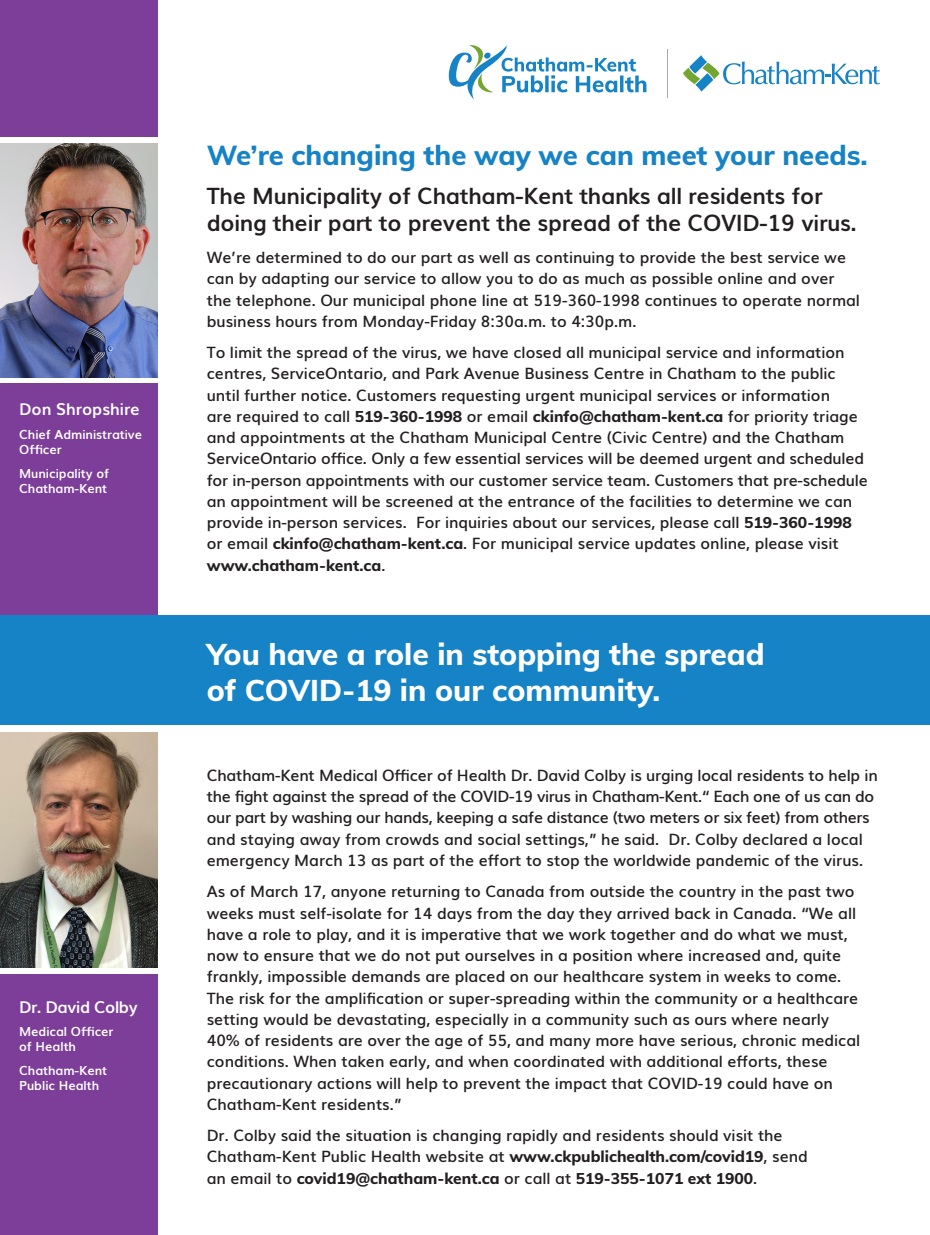
<style>
.page{position:relative;width:930px;height:1235px;background:#fff}
.page>*{position:absolute;margin:0;border:0;box-sizing:border-box;transform-origin:0 0}
.t1{font:800 30px "Muli";color:#fff}
.t2{font:800 27.5px "Muli";color:#1583c5}
.t3{font:700 22.5px "Muli";letter-spacing:-.01em;color:#231f20}
.t4{font:700 16.25px "Muli";color:#fff}
.t5{font:700 16.25px "Muli";letter-spacing:-.02em;color:#fff}
.t6{font:600 15.62px/21.2px "Muli";color:#231f20}
.t7{font:800 15.62px "Muli";color:#231f20}
.t8{font:700 12.5px "Muli";color:#fff}
.s1{font-weight:800}
.s2{font-weight:600}
</style>
<div class="page">
<div style="left:0;top:383px;width:158px;height:306px;background:#7c3e98"></div>
<div style="left:0;top:974px;width:158px;height:260px;background:#7c3e98"></div>
<div style="left:0;top:0;width:158px;height:137px;background:#7c3e98"></div>
<img style="left:0;top:732px;width:158px;height:235px">
<img style="left:0;top:143px;width:158px;height:235px">
<div style="left:0;top:615px;width:930px;height:110px;background:#1583c5"></div>
<svg style="left:449px;top:45px;width:197px;height:54px"></svg>
<svg style="left:702px;top:63px;width:18px;height:16px"></svg>
<svg style="left:695px;top:73px;width:18px;height:19px"></svg>
<svg style="left:683px;top:68px;width:17px;height:16px"></svg>
<svg style="left:689px;top:55px;width:18px;height:19px"></svg>
<svg style="left:723px;top:62px;width:157px;height:22px"></svg>
<hr style="left:667px;top:49px;width:1px;height:49px;background:#a8a9ad">
<p class="t4" style="left:19px;top:396px;width:122px">Don Shropshire</p>
<p class="t8" style="left:19px;top:424px;width:125px">Chief Administrative</p>
<p class="t8" style="left:19px;top:439px;width:44px">Officer</p>
<p class="t8" style="left:19px;top:463px;width:92px">Municipality of</p>
<p class="t8" style="left:19px;top:478px;width:90px">Chatham-Kent</p>
<p class="t5" style="left:19px;top:993px;width:120px">Dr. David Colby</p>
<p class="t8" style="left:19px;top:1021px;width:96px">Medical Officer</p>
<p class="t8" style="left:19px;top:1036px;width:58px">of Health</p>
<p class="t8" style="left:19px;top:1060px;width:90px">Chatham-Kent</p>
<p class="t8" style="left:19px;top:1075px;width:82px">Public Health</p>
<p class="t2" style="left:207px;top:135px;width:662px">We’re changing the way we can meet your needs.</p>
<p class="t3" style="left:207px;top:178px;width:617px">The Municipality of Chatham-Kent thanks all residents for</p>
<p class="t3" style="left:207px;top:205px;width:651px">doing their part to prevent the spread of the COVID-19 virus.</p>
<p class="t6" style="left:207px;top:245px;width:655px">We’re determined to do our part as well as continuing to provide the best service we can by adapting our service to allow you to do as much as possible online and over the telephone. Our municipal phone line at 519-360-1998 continues to operate normal business hours from Monday-Friday 8:30a.m. to 4:30p.m.</p>
<p class="t6" style="left:207px;top:340px;width:663px">To limit the spread of the virus, we have closed all municipal service and information centres, ServiceOntario, and Park Avenue Business Centre in Chatham to the public until further notice. Customers requesting urgent municipal services or information<br>are required to call <span class="s1">519-360-1998</span> or email <span class="s1">ckinfo@chatham-kent.ca</span> for priority triage and appointments at the Chatham Municipal Centre (Civic Centre) and the Chatham ServiceOntario office. Only a few essential services will be deemed urgent and scheduled for in-person appointments with our customer service team. Customers that pre-schedule an appointment will be screened at the entrance of the facilities to determine we can provide in-person services. For inquiries about our services, please call <span class="s1">519-360-1998</span></p>
<p class="t6" style="left:207px;top:532px;width:633px">or email <span class="s1">ckinfo@chatham-kent.ca</span>. For municipal service updates online, please visit</p>
<p class="t7" style="left:207px;top:553px;width:180px">www.chatham-kent.ca<span class="s2">.</span></p>
<p class="t1" style="left:207px;top:632px;width:559px">You have a role in stopping the spread</p>
<p class="t1" style="left:207px;top:668px;width:455px">of COVID-19 in our community.</p>
<p class="t6" style="left:207px;top:763px;width:672px">Chatham-Kent Medical Officer of Health Dr. David Colby is urging local residents to help in the fight against the spread of the COVID-19 virus in Chatham-Kent.“ Each one of us can do our part by washing our hands, keeping a safe distance (two meters or six feet) from others and staying away from crowds and social settings,” he said. Dr. Colby declared a local emergency March 13 as part of the effort to stop the worldwide pandemic of the virus.</p>
<p class="t6" style="left:207px;top:879px;width:655px">As of March 17, anyone returning to Canada from outside the country in the past two weeks must self-isolate for 14 days from the day they arrived back in Canada. “We all have a role to play, and it is imperative that we work together and do what we must, now to ensure that we do not put ourselves in a position where increased and, quite frankly, impossible demands are placed on our healthcare system in weeks to come.<br>The risk for the amplification or super-spreading within the community or a healthcare setting would be devastating, especially in a community such as ours where nearly 40% of residents are over the age of 55, and many more have serious, chronic medical conditions. When taken early, and when coordinated with additional efforts, these precautionary actions will help to prevent the impact that COVID-19 could have on Chatham-Kent residents.”</p>
<p class="t6" style="left:207px;top:1123px;width:577px">Dr. Colby said the situation is changing rapidly and residents should visit the</p>
<p class="t6" style="left:207px;top:1144px;width:603px">Chatham-Kent Public Health website at <span class="s1">www.ckpublichealth.com/covid19</span>, send</p>
<p class="t7" style="left:207px;top:1166px;width:552px"><span class="s2">an email to</span> covid19@chatham-kent.ca <span class="s2">or call at</span> 519-355-1071 ext 1900<span class="s2">.</span></p>
</div>
